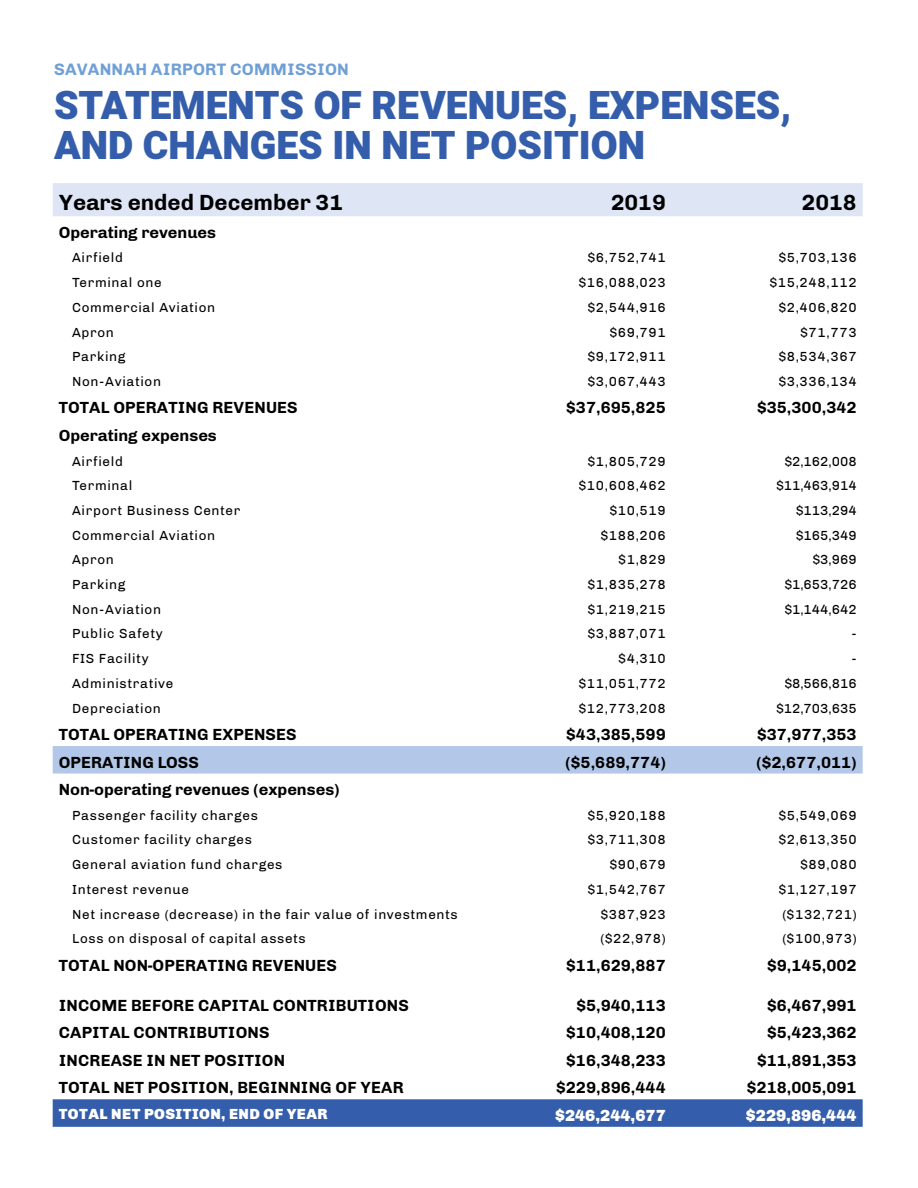
<style>
.page{position:relative;width:918px;height:1188px;background:#fff}
.page>*{position:absolute;margin:0;border:0;box-sizing:border-box;transform-origin:0 0}
.t1{font:900 39px/40.5px "Heebo";color:#345eab}
.t2{font:700 22.5px "Chivo";color:#000}
.t3{font:700 16.95px "Chivo";letter-spacing:.01em;color:#6f9fd5}
.t4{font:700 16.5px "Chivo";letter-spacing:.01em;color:#000}
.t5{font:900 16.5px "Chivo";color:#fff}
.t6{font:900 15px "Chivo";letter-spacing:.03em;color:#fff}
.t7{font:13.5px "Chivo";letter-spacing:.05em;color:#000}
</style>
<div class="page">
<div style="left:53px;top:183px;width:810px;height:33px;background:#dee6f5"></div>
<div style="left:53px;top:746px;width:810px;height:28px;background:#b3c8e8"></div>
<svg style="left:53px;top:1099px;width:810px;height:28px;background:#3760ac"></svg>
<p class="t3" style="left:54px;top:59px;width:296px">SAVANNAH AIRPORT COMMISSION</p>
<h1 class="t1" style="left:54px;top:87px;width:739px">STATEMENTS OF REVENUES, EXPENSES,<br>AND CHANGES IN NET POSITION</h1>
<h2 class="t2" style="left:59px;top:189px;width:286px">Years ended December 31</h2>
<h2 class="t2" style="left:611px;top:189px;width:57px">2019</h2>
<h2 class="t2" style="left:802px;top:189px;width:57px">2018</h2>
<p class="t4" style="left:59px;top:222px;width:159px">Operating revenues</p>
<p class="t7" style="left:72px;top:250px;width:52px">Airfield</p>
<p class="t7" style="left:588px;top:250px;width:79px">$6,752,741</p>
<p class="t7" style="left:779px;top:250px;width:79px">$5,703,136</p>
<p class="t7" style="left:72px;top:275px;width:91px">Terminal one</p>
<p class="t7" style="left:579px;top:275px;width:88px">$16,088,023</p>
<p class="t7" style="left:770px;top:275px;width:88px">$15,248,112</p>
<p class="t7" style="left:72px;top:299px;width:145px">Commercial Aviation</p>
<p class="t7" style="left:588px;top:299px;width:79px">$2,544,916</p>
<p class="t7" style="left:779px;top:299px;width:79px">$2,406,820</p>
<p class="t7" style="left:72px;top:324px;width:43px">Apron</p>
<p class="t7" style="left:610px;top:324px;width:58px">$69,791</p>
<p class="t7" style="left:801px;top:324px;width:58px">$71,773</p>
<p class="t7" style="left:72px;top:349px;width:55px">Parking</p>
<p class="t7" style="left:588px;top:349px;width:79px">$9,172,911</p>
<p class="t7" style="left:779px;top:349px;width:79px">$8,534,367</p>
<p class="t7" style="left:72px;top:373px;width:90px">Non-Aviation</p>
<p class="t7" style="left:588px;top:373px;width:79px">$3,067,443</p>
<p class="t7" style="left:779px;top:373px;width:79px">$3,336,134</p>
<p class="t4" style="left:59px;top:398px;width:241px">TOTAL OPERATING REVENUES</p>
<p class="t4" style="left:566px;top:398px;width:101px">$37,695,825</p>
<p class="t4" style="left:757px;top:398px;width:101px">$35,300,342</p>
<p class="t4" style="left:59px;top:426px;width:160px">Operating expenses</p>
<p class="t7" style="left:72px;top:453px;width:52px">Airfield</p>
<p class="t7" style="left:588px;top:453px;width:79px">$1,805,729</p>
<p class="t7" style="left:785px;top:453px;width:73px">$2,162,008</p>
<p class="t7" style="left:72px;top:478px;width:62px">Terminal</p>
<p class="t7" style="left:579px;top:478px;width:88px">$10,608,462</p>
<p class="t7" style="left:776px;top:478px;width:82px">$11,463,914</p>
<p class="t7" style="left:72px;top:503px;width:170px">Airport Business Center</p>
<p class="t7" style="left:610px;top:503px;width:58px">$10,519</p>
<p class="t7" style="left:796px;top:503px;width:62px">$113,294</p>
<p class="t7" style="left:72px;top:527px;width:145px">Commercial Aviation</p>
<p class="t7" style="left:601px;top:527px;width:67px">$188,206</p>
<p class="t7" style="left:796px;top:527px;width:62px">$165,349</p>
<p class="t7" style="left:72px;top:552px;width:43px">Apron</p>
<p class="t7" style="left:619px;top:552px;width:49px">$1,829</p>
<p class="t7" style="left:813px;top:552px;width:45px">$3,969</p>
<p class="t7" style="left:72px;top:577px;width:55px">Parking</p>
<p class="t7" style="left:588px;top:577px;width:79px">$1,835,278</p>
<p class="t7" style="left:785px;top:577px;width:73px">$1,653,726</p>
<p class="t7" style="left:72px;top:601px;width:90px">Non-Aviation</p>
<p class="t7" style="left:588px;top:601px;width:79px">$1,219,215</p>
<p class="t7" style="left:785px;top:601px;width:73px">$1,144,642</p>
<p class="t7" style="left:72px;top:626px;width:92px">Public Safety</p>
<p class="t7" style="left:588px;top:626px;width:79px">$3,887,071</p>
<p class="t7" style="left:851px;top:626px;width:7px">-</p>
<p class="t7" style="left:72px;top:651px;width:78px">FIS Facility</p>
<p class="t7" style="left:619px;top:651px;width:49px">$4,310</p>
<p class="t7" style="left:851px;top:651px;width:7px">-</p>
<p class="t7" style="left:72px;top:675px;width:103px">Administrative</p>
<p class="t7" style="left:579px;top:675px;width:88px">$11,051,772</p>
<p class="t7" style="left:785px;top:675px;width:73px">$8,566,816</p>
<p class="t7" style="left:72px;top:700px;width:90px">Depreciation</p>
<p class="t7" style="left:579px;top:700px;width:88px">$12,773,208</p>
<p class="t7" style="left:776px;top:700px;width:82px">$12,703,635</p>
<p class="t4" style="left:59px;top:725px;width:240px">TOTAL OPERATING EXPENSES</p>
<p class="t4" style="left:566px;top:725px;width:101px">$43,385,599</p>
<p class="t4" style="left:757px;top:725px;width:101px">$37,977,353</p>
<p class="t4" style="left:59px;top:752px;width:142px">OPERATING LOSS</p>
<p class="t4" style="left:566px;top:752px;width:102px">($5,689,774)</p>
<p class="t4" style="left:756px;top:752px;width:102px">($2,677,011)</p>
<p class="t4" style="left:59px;top:780px;width:282px">Non-operating revenues (expenses)</p>
<p class="t7" style="left:72px;top:807px;width:187px">Passenger facility charges</p>
<p class="t7" style="left:588px;top:807px;width:79px">$5,920,188</p>
<p class="t7" style="left:779px;top:807px;width:79px">$5,549,069</p>
<p class="t7" style="left:72px;top:832px;width:181px">Customer facility charges</p>
<p class="t7" style="left:588px;top:832px;width:79px">$3,711,308</p>
<p class="t7" style="left:779px;top:832px;width:79px">$2,613,350</p>
<p class="t7" style="left:72px;top:857px;width:212px">General aviation fund charges</p>
<p class="t7" style="left:610px;top:857px;width:58px">$90,679</p>
<p class="t7" style="left:801px;top:857px;width:58px">$89,080</p>
<p class="t7" style="left:72px;top:881px;width:118px">Interest revenue</p>
<p class="t7" style="left:588px;top:881px;width:79px">$1,542,767</p>
<p class="t7" style="left:779px;top:881px;width:79px">$1,127,197</p>
<p class="t7" style="left:72px;top:906px;width:387px">Net increase (decrease) in the fair value of investments</p>
<p class="t7" style="left:601px;top:906px;width:67px">$387,923</p>
<p class="t7" style="left:782px;top:906px;width:76px">($132,721)</p>
<p class="t7" style="left:72px;top:931px;width:235px">Loss on disposal of capital assets</p>
<p class="t7" style="left:601px;top:931px;width:67px">($22,978)</p>
<p class="t7" style="left:782px;top:931px;width:76px">($100,973)</p>
<p class="t4" style="left:59px;top:955px;width:280px">TOTAL NON-OPERATING REVENUES</p>
<p class="t4" style="left:566px;top:955px;width:101px">$11,629,887</p>
<p class="t4" style="left:767px;top:955px;width:91px">$9,145,002</p>
<p class="t4" style="left:59px;top:995px;width:352px">INCOME BEFORE CAPITAL CONTRIBUTIONS</p>
<p class="t4" style="left:576px;top:995px;width:91px">$5,940,113</p>
<p class="t4" style="left:767px;top:995px;width:91px">$6,467,991</p>
<p class="t4" style="left:59px;top:1023px;width:212px">CAPITAL CONTRIBUTIONS</p>
<p class="t4" style="left:566px;top:1023px;width:101px">$10,408,120</p>
<p class="t4" style="left:767px;top:1023px;width:91px">$5,423,362</p>
<p class="t4" style="left:59px;top:1050px;width:228px">INCREASE IN NET POSITION</p>
<p class="t4" style="left:566px;top:1050px;width:101px">$16,348,233</p>
<p class="t4" style="left:757px;top:1050px;width:101px">$11,891,353</p>
<p class="t4" style="left:59px;top:1078px;width:346px">TOTAL NET POSITION, BEGINNING OF YEAR</p>
<p class="t4" style="left:556px;top:1078px;width:111px">$229,896,444</p>
<p class="t4" style="left:747px;top:1078px;width:111px">$218,005,091</p>
<p class="t6" style="left:59px;top:1105px;width:270px">TOTAL NET POSITION, END OF YEAR</p>
<p class="t5" style="left:555px;top:1105px;width:112px">$246,244,677</p>
<p class="t5" style="left:746px;top:1105px;width:112px">$229,896,444</p>
</div>
